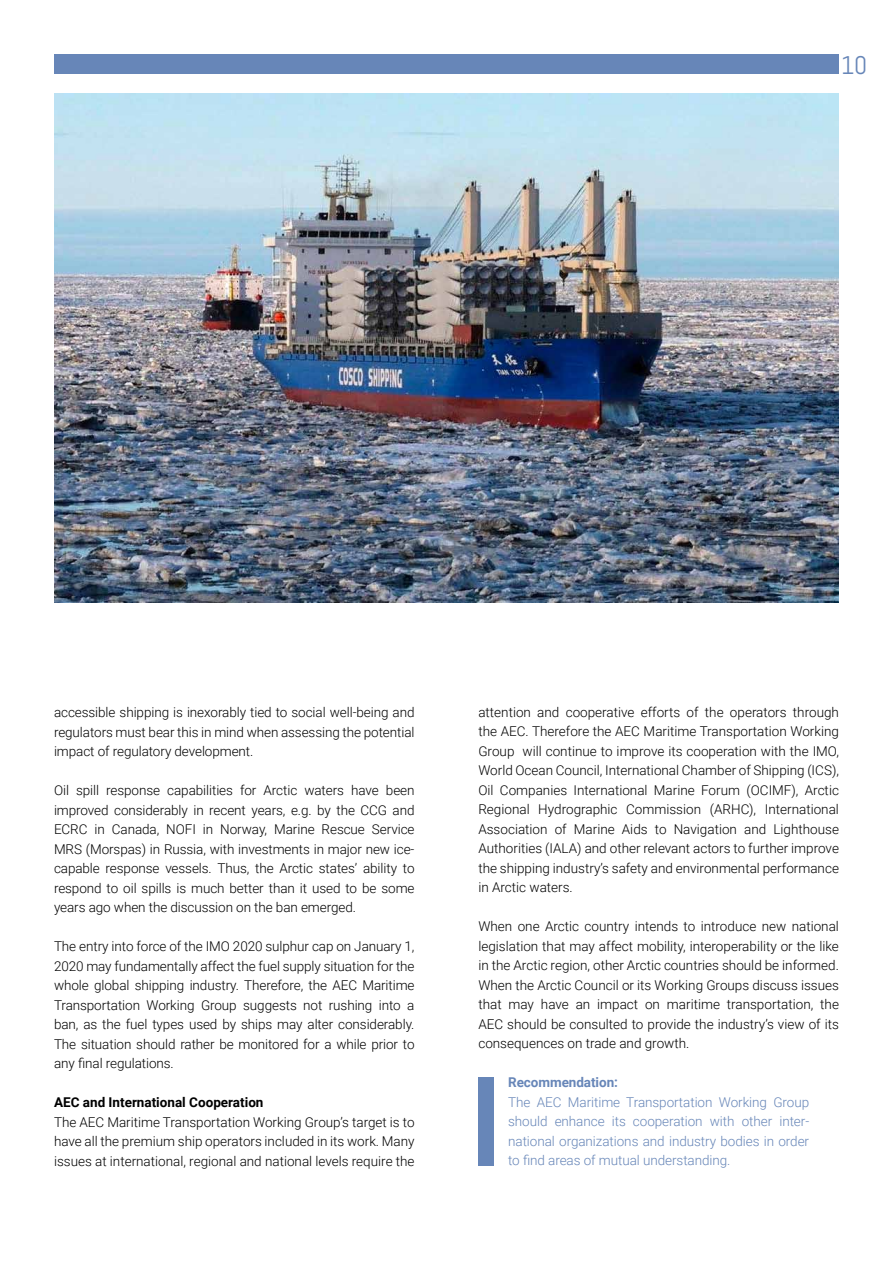
<style>
.page{position:relative;width:893px;height:1263px;background:#fff}
.page>*{position:absolute;margin:0;border:0;box-sizing:border-box;transform-origin:0 0}
.t1{font:25.5px "Abel";color:#6786b8}
.t2{font:300 13.5px/19.5px "Roboto";letter-spacing:-.005em;color:#000;text-align:justify}
.t3{font:300 13.5px/19.5px "Roboto";letter-spacing:-.005em;color:#6786b8;text-align:justify}
.t4{font:700 13.5px "Roboto";color:#000}
.t5{font:700 13.5px "Roboto";letter-spacing:-.005em;color:#6786b8}
</style>
<div class="page">
<div style="left:54px;top:54px;width:785px;height:20px;background:#6786b8"></div>
<div style="left:478px;top:1077px;width:16px;height:89px;background:#6786b8"></div>
<img style="left:54px;top:93px;width:785px;height:509px">
<h1 class="t1" style="left:841px;top:49px;width:28px">10</h1>
<p class="t2" style="left:54px;top:702px;width:362px">accessible shipping is inexorably tied to social well-being and regulators must bear this in mind when assessing the potential impact of regulatory development.</p>
<p class="t2" style="left:54px;top:780px;width:362px">Oil spill response capabilities for Arctic waters have been improved considerably in recent years, e.g. by the CCG and ECRC in Canada, NOFI in Norway, Marine Rescue Service MRS (Morspas) in Russia, with investments in major new ice&shy;capable response vessels. Thus, the Arctic states’ ability to respond to oil spills is much better than it used to be some years ago when the discussion on the ban emerged.</p>
<p class="t2" style="left:54px;top:936px;width:362px">The entry into force of the IMO 2020 sulphur cap on January 1, 2020 may fundamentally affect the fuel supply situation for the whole global shipping industry. Therefore, the AEC Maritime Transportation Working Group suggests not rushing into a ban, as the fuel types used by ships may alter considerably.<br>The situation should rather be monitored for a while prior to any final regulations.</p>
<p class="t4" style="left:54px;top:1093px;width:211px">AEC and International Cooperation</p>
<p class="t2" style="left:54px;top:1111px;width:362px">The AEC Maritime Transportation Working Group’s target is to have all the premium ship operators included in its work. Many issues at international, regional and national levels require the</p>
<p class="t2" style="left:478px;top:702px;width:362px">attention and cooperative efforts of the operators through the AEC. Therefore the AEC Maritime Transportation Working Group will continue to improve its cooperation with the IMO, World Ocean Council, International Chamber of Shipping (ICS), Oil Companies International Marine Forum (OCIMF), Arctic Regional Hydrographic Commission (ARHC), International Association of Marine Aids to Navigation and Lighthouse Authorities (IALA) and other relevant actors to further improve the shipping industry’s safety and environmental performance in Arctic waters.</p>
<p class="t2" style="left:478px;top:916px;width:362px">When one Arctic country intends to introduce new national legislation that may affect mobility, interoperability or the like in the Arctic region, other Arctic countries should be informed.<br>When the Arctic Council or its Working Groups discuss issues that may have an impact on maritime transportation, the AEC should be consulted to provide the industry’s view of its consequences on trade and growth.</p>
<p class="t5" style="left:508px;top:1073px;width:111px">Recommendation:</p>
<p class="t3" style="left:508px;top:1092px;width:303px">The AEC Maritime Transportation Working Group should enhance its cooperation with other inter&shy;national organizations and industry bodies in order to find areas of mutual understanding.</p>
</div>
